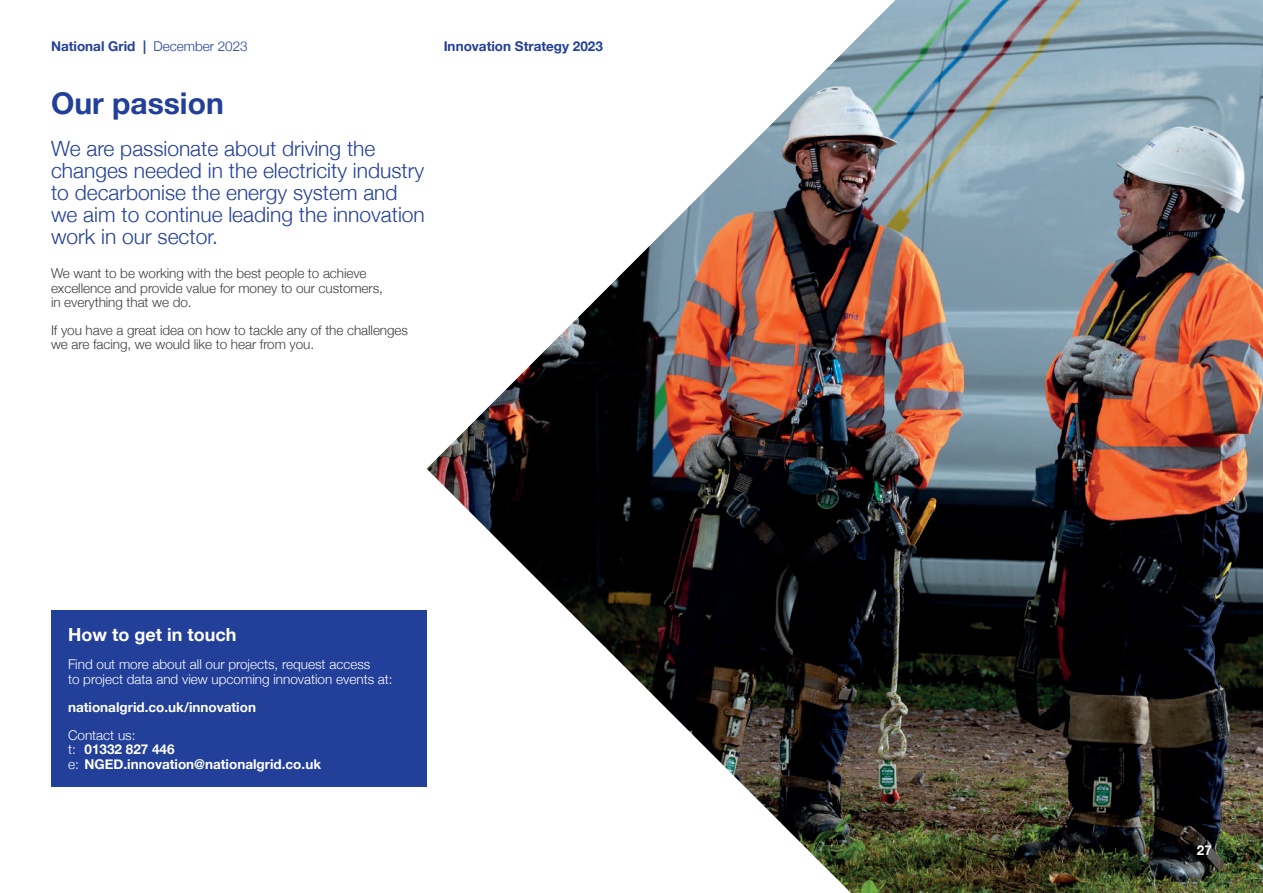
<style>
.page{position:relative;width:1263px;height:893px;background:#fff}
.page>*{position:absolute;margin:0;border:0;box-sizing:border-box;transform-origin:0 0}
.t1{font:700 30px "Helvetica Neue";color:#223f99}
.t2{font:300 21px/22px "Helvetica Neue";color:#223f99}
.t3{font:700 18px "Helvetica Neue";color:#fff}
.t4{font:300 13.5px/14.1px "Helvetica Neue";letter-spacing:-.005em;color:#3e3e3f}
.t5{font:300 13.5px/14.1px "Helvetica Neue";color:#fff}
.t6{font:700 13.5px/14.2px "Helvetica Neue";color:#fff}
.t7{font:700 13.5px "Helvetica Neue";color:#223f99}
.s1{font-weight:300}
</style>
<div class="page">
<img style="left:427px;top:0;width:836px;height:893px">
<div style="left:51px;top:611px;width:376px;height:176px;background:#223f99"></div>
<p class="t7" style="left:51px;top:36px;width:198px">National Grid | <span class="s1">December 2023</span></p>
<p class="t7" style="left:444px;top:36px;width:161px">Innovation Strategy 2023</p>
<h1 class="t1" style="left:51px;top:80px;width:174px">Our passion</h1>
<h2 class="t2" style="left:51px;top:136px;width:375px">We are passionate about driving the changes needed in the electricity industry to decarbonise the energy system and we aim to continue leading the innovation work in our sector.</h2>
<p class="t4" style="left:51px;top:266px;width:333px">We want to be working with the best people to achieve excellence and provide value for money to our customers, in everything that we do.</p>
<p class="t4" style="left:51px;top:322px;width:358px">If you have a great idea on how to tackle any of the challenges we are facing, we would like to hear from you.</p>
<h3 class="t3" style="left:68px;top:620px;width:170px">How to get in touch</h3>
<p class="t5" style="left:68px;top:657px;width:326px">Find out more about all our projects, request access<br>to project data and view upcoming innovation events at:</p>
<p class="t6" style="left:68px;top:700px;width:189px">nationalgrid.co.uk/innovation</p>
<p class="t6" style="left:68px;top:729px;width:255px"><span class="s1">Contact us:<br>t:</span> 01332 827 446<br><span class="s1">e:</span> NGED.innovation@nationalgrid.co.uk</p>
<p class="t6" style="left:1197px;top:843px;width:17px">27</p>
</div>
